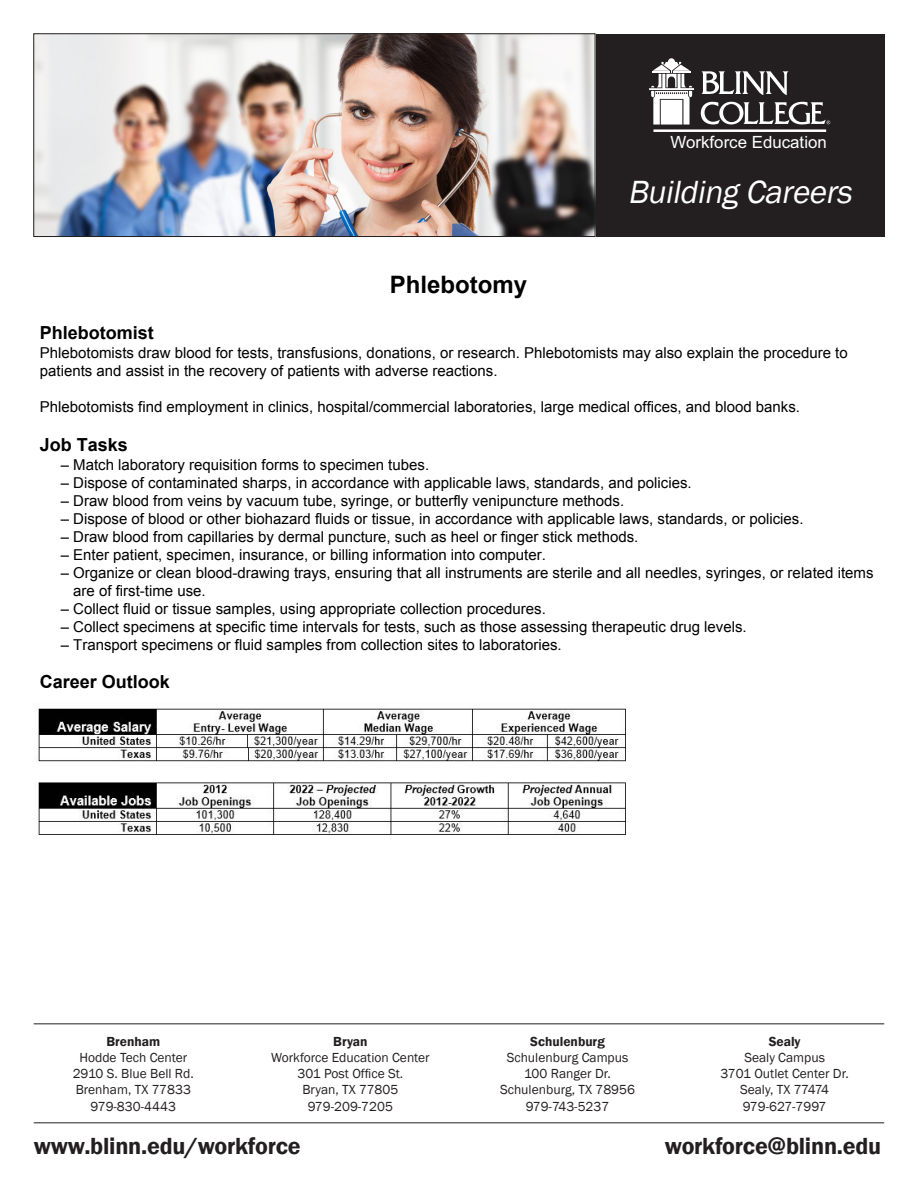
<style>
.page{position:relative;width:918px;height:1188px;background:#fff}
.page>*{position:absolute;margin:0;border:0;box-sizing:border-box;transform-origin:0 0}
.t1{font:italic 33px "Franklin Gothic";color:#fff}
.t2{font:600 24px "Franklin Gothic";letter-spacing:-.01em;color:#231f20}
.t3{font:700 24px "Arial";color:#000}
.t4{font:700 18px "Arial";color:#000}
.t5{font:16.8px "Arial";color:#fff}
.t6{font:15px/18px "Arial";color:#000}
.t7{font:13.5px/16.2px "Franklin Gothic";color:#231f20;text-align:center}
.t8{font:600 13.5px "Franklin Gothic";color:#231f20}
.s1{font-style:inherit}
</style>
<div class="page">
<div style="left:595px;top:34px;width:289px;height:203px;background:#231f20"></div>
<hr style="left:34px;top:1023px;width:850px;height:1px;background:#231f20">
<hr style="left:34px;top:1122px;width:850px;height:1px;background:#231f20">
<svg style="left:701px;top:71px;width:88px;height:24px"></svg>
<svg style="left:649px;top:58px;width:45px;height:67px"></svg>
<hr style="left:653px;top:129px;width:173px;height:3px;background:#fff">
<svg style="left:701px;top:102px;width:129px;height:22px"></svg>
<img style="left:36px;top:36px;width:557px;height:199px">
<div style="left:34px;top:34px;width:561px;height:203px;border:1px solid #231f20"></div>
<img style="left:36px;top:708px;width:590px;height:127px">
<p class="t5" style="left:671px;top:132px;width:158px">Workforce Education</p>
<h2 class="t3" style="left:390px;top:269px;width:139px">Phlebotomy</h2>
<h1 class="t1" style="left:628px;top:171px;width:233px">Building Careers</h1>
<p class="t4" style="left:40px;top:321px;width:116px">Phlebotomist</p>
<p class="t6" style="left:40px;top:344px;width:809px">Phlebotomists draw blood for tests, transfusions, donations, or research. Phlebotomists may also explain the procedure to patients and assist in the recovery of patients with adverse reactions.</p>
<p class="t6" style="left:40px;top:398px;width:762px">Phlebotomists find employment in clinics, hospital/commercial laboratories, large medical offices, and blood banks.</p>
<p class="t4" style="left:40px;top:432px;width:90px">Job Tasks</p>
<p class="t6" style="left:61px;top:456px;width:370px">– Match laboratory requisition forms to specimen tubes.</p>
<p class="t6" style="left:61px;top:474px;width:633px">– Dispose of contaminated sharps, in accordance with applicable laws, standards, and policies.</p>
<p class="t6" style="left:61px;top:492px;width:565px">– Draw blood from veins by vacuum tube, syringe, or butterfly venipuncture methods.</p>
<p class="t6" style="left:61px;top:510px;width:744px">– Dispose of blood or other biohazard fluids or tissue, in accordance with applicable laws, standards, or policies.</p>
<p class="t6" style="left:61px;top:528px;width:579px">– Draw blood from capillaries by dermal puncture, such as heel or finger stick methods.</p>
<p class="t6" style="left:61px;top:546px;width:487px">– Enter patient, specimen, insurance, or billing information into computer.</p>
<p class="t6" style="left:73px;top:564px;width:802px;text-indent:-13px">– Organize or clean blood-drawing trays, ensuring that all instruments are sterile and all needles, syringes, or related items are of first-time use.</p>
<p class="t6" style="left:61px;top:600px;width:487px">– Collect fluid or tissue samples, using appropriate collection procedures.</p>
<p class="t6" style="left:61px;top:618px;width:688px">– Collect specimens at specific time intervals for tests, such as those assessing therapeutic drug levels.</p>
<p class="t6" style="left:61px;top:636px;width:502px">– Transport specimens or fluid samples from collection sites to laboratories.</p>
<p class="t4" style="left:40px;top:670px;width:132px">Career Outlook</p>
<p class="t8" style="left:106px;top:1033px;width:55px">Brenham</p>
<p class="t7" style="left:73px;top:1050px;width:123px">Hodde Tech Center<br>2910 S. Blue Bell Rd.<br>Brenham, TX 77833<br>979-830-4443</p>
<p class="t8" style="left:333px;top:1033px;width:36px">Bryan</p>
<p class="t7" style="left:271px;top:1050px;width:160px">Workforce Education Center<br>301 Post Office St.<br>Bryan, TX 77805<br>979-209-7205</p>
<p class="t8" style="left:530px;top:1033px;width:76px">Schulenburg</p>
<p class="t7" style="left:500px;top:1050px;width:136px">Schulenburg Campus<br>100 Ranger Dr.<br>Schulenburg, TX 78956<br>979-743-52<span class="s1">37</span></p>
<p class="t8" style="left:769px;top:1033px;width:33px">Sealy</p>
<p class="t7" style="left:721px;top:1050px;width:130px">Sealy Campus<br>3701 Outlet Center Dr.<br>Sealy, TX 77474<br>979-627-7997</p>
<h2 class="t2" style="left:34px;top:1131px;width:269px">www.blinn.edu/workforce</h2>
<h2 class="t2" style="left:665px;top:1131px;width:218px">workforce@blinn.edu</h2>
</div>
